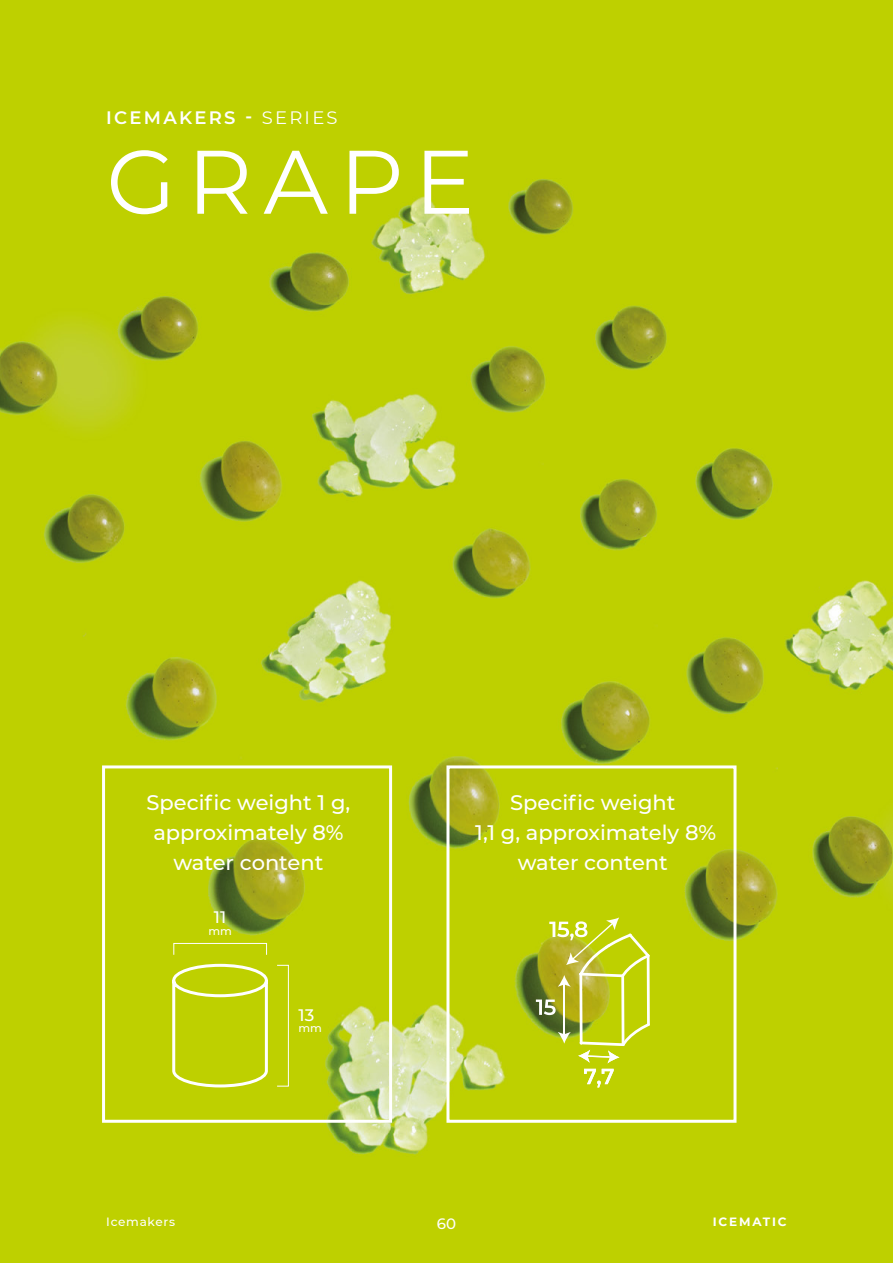
<style>
.page{position:relative;width:893px;height:1263px;background:#fff}
.page>*{position:absolute;margin:0;border:0;box-sizing:border-box;transform-origin:0 0}
.t1{font:90px "Montserrat";letter-spacing:.125em;color:#fff}
.t2{font:500 21px/30px "Montserrat";color:#fff;text-align:center}
.t3{font:600 18px "Montserrat";letter-spacing:.125em;color:#fff}
.t4{font:500 16.65px "Montserrat";color:#fff}
.t5{font:500 15px "Montserrat";color:#fff}
.t6{font:500 12px "Montserrat";letter-spacing:.06em;color:#fff}
.t7{font:700 12px "Montserrat";letter-spacing:.15em;color:#fff}
.t8{font:500 11.1px "Montserrat";color:#fff}
.s1{font-weight:400}
</style>
<div class="page">
<img style="left:0;top:0;width:893px;height:1263px">
<div style="left:102px;top:765px;width:290px;height:358px;border:3px solid #fff"></div>
<div style="left:446px;top:765px;width:290px;height:358px;border:3px solid #fff"></div>
<svg style="left:171px;top:962px;width:98px;height:127px;background:#c5d51d"></svg>
<div style="left:277px;top:965px;width:12px;height:121px;border:1px solid #fff"></div>
<div style="left:174px;top:943px;width:93px;height:12px;border:1px solid #fff"></div>
<hr style="left:647px;top:954px;width:3px;height:72px;background:#fff">
<hr style="left:621px;top:974px;width:3px;height:72px;background:#fff">
<hr style="left:579px;top:973px;width:3px;height:71px;background:#fff">
<hr style="left:564px;top:983px;width:1px;height:52px;background:#fff">
<svg style="left:558px;top:1032px;width:13px;height:12px"></svg>
<svg style="left:536px;top:999px;width:20px;height:16px"></svg>
<svg style="left:578px;top:1023px;width:72px;height:40px;background:#c6d52b"></svg>
<svg style="left:584px;top:1069px;width:30px;height:18px"></svg>
<svg style="left:549px;top:917px;width:101px;height:70px;background:#c6cd35"></svg>
<p class="t3" style="left:106px;top:105px;width:233px">ICEMAKERS - <span class="s1">SERIES</span></p>
<h1 class="t1" style="left:106px;top:120px;width:370px">GRAPE</h1>
<p class="t2" style="left:147px;top:787px;width:205px">Specific weight 1 g, approximately 8% water content</p>
<p class="t2" style="left:475px;top:787px;width:242px">Specific weight<br>1,1 g, approximately 8% water content</p>
<p class="t4" style="left:214px;top:906px;width:14px">11</p>
<p class="t8" style="left:208px;top:923px;width:25px">mm</p>
<p class="t4" style="left:299px;top:1003px;width:17px">13</p>
<p class="t8" style="left:299px;top:1020px;width:25px">mm</p>
<p class="t6" style="left:106px;top:1213px;width:70px">Icemakers</p>
<p class="t5" style="left:437px;top:1213px;width:21px">60</p>
<p class="t7" style="left:713px;top:1213px;width:75px">ICEMATIC</p>
</div>
